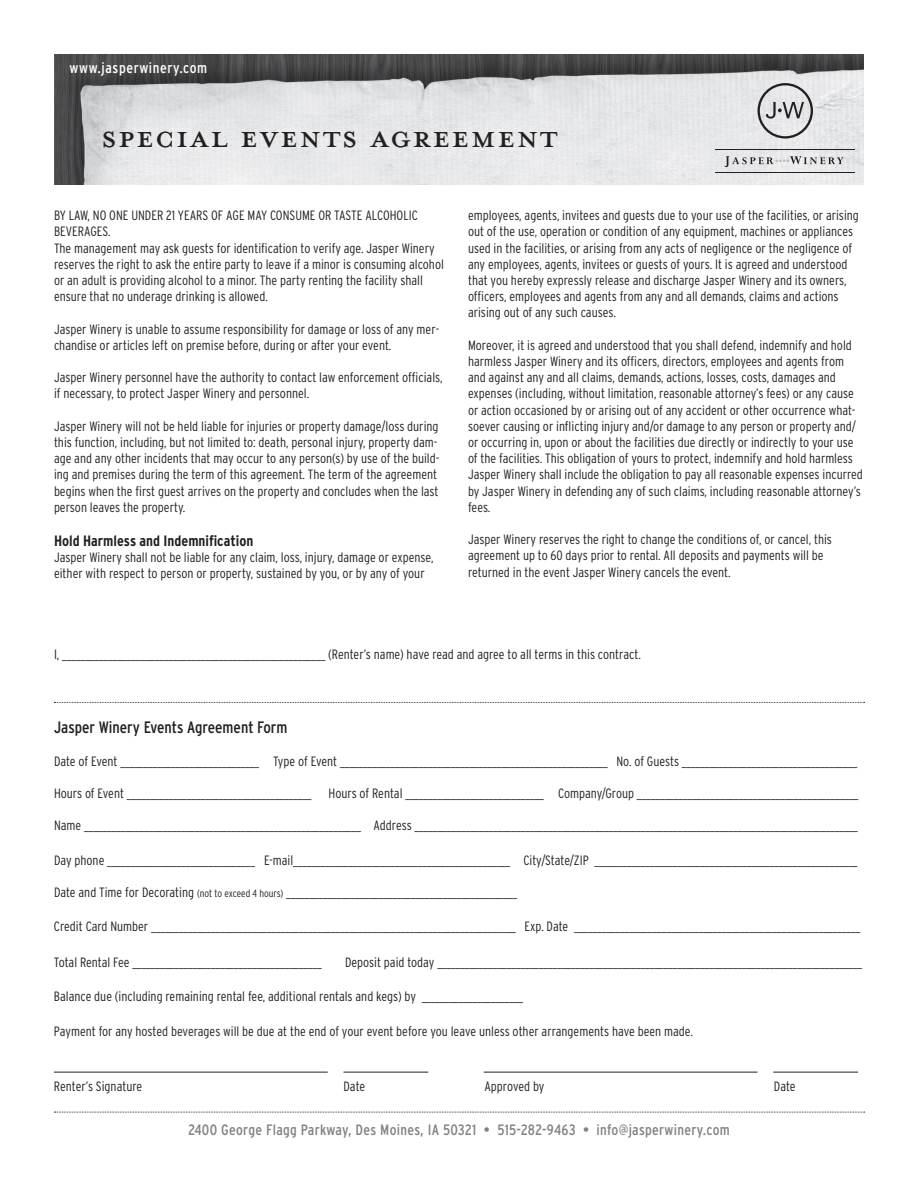
<style>
.page{position:relative;width:918px;height:1188px;background:#fff}
.page>*{position:absolute;margin:0;border:0;box-sizing:border-box;transform-origin:0 0}
.t1{font:45px "Mrs Eaves Petite Caps";letter-spacing:.02em;color:#231f20}
.t2{font:condensed 16.5px "Interstate";color:#231f20}
.t3{font:condensed 15px "Interstate";letter-spacing:.02em;color:#808285}
.t4{font:700 condensed 15px "Interstate";color:#231f20}
.t5{font:condensed 15px "Interstate";letter-spacing:.04em;color:#fff}
.t6{font:300 condensed 13.5px/16.2px "Interstate";color:#231f20}
.s1{font-size:10.5px}
</style>
<div class="page">
<img style="left:54px;top:54px;width:810px;height:130px">
<svg style="left:758px;top:83px;width:55px;height:56px;background:#c2c1c3"></svg>
<hr style="left:716px;top:149px;width:139px;height:1px;background:#231f20">
<hr style="left:716px;top:172px;width:139px;height:1px;background:#231f20">
<svg style="left:724px;top:156px;width:120px;height:11px"></svg>
<svg style="left:54px;top:1112px;width:811px;height:1px"></svg>
<svg style="left:54px;top:702px;width:811px;height:1px"></svg>
<hr style="left:54px;top:1072px;width:274px;height:1px;background:#231f20">
<hr style="left:484px;top:1072px;width:274px;height:1px;background:#231f20">
<hr style="left:344px;top:1072px;width:84px;height:1px;background:#231f20">
<hr style="left:773px;top:1072px;width:85px;height:1px;background:#231f20">
<p class="t5" style="left:70px;top:60px;width:139px">www.jasperwinery.com</p>
<h1 class="t1" style="left:101px;top:110px;width:458px">special events agreement</h1>
<p class="t6" style="left:54px;top:207px;width:391px">BY LAW, NO ONE UNDER 21 YEARS OF AGE MAY CONSUME OR TASTE ALCOHOLIC BEVERAGES.<br>The management may ask guests for identification to verify age. Jasper Winery reserves the right to ask the entire party to leave if a minor is consuming alcohol or an adult is providing alcohol to a minor. The party renting the facility shall ensure that no underage drinking is allowed.</p>
<p class="t6" style="left:54px;top:321px;width:387px">Jasper Winery is unable to assume responsibility for damage or loss of any mer&shy;chandise or articles left on premise before, during or after your event.</p>
<p class="t6" style="left:54px;top:369px;width:390px">Jasper Winery personnel have the authority to contact law enforcement officials, if necessary, to protect Jasper Winery and personnel.</p>
<p class="t6" style="left:54px;top:418px;width:387px">Jasper Winery will not be held liable for injuries or property damage/loss during this function, including, but not limited to: death, personal injury, property dam&shy;age and any other incidents that may occur to any person(s) by use of the build&shy;ing and premises during the term of this agreement. The term of the agreement begins when the first guest arrives on the property and concludes when the last person leaves the property.</p>
<p class="t4" style="left:54px;top:532px;width:201px">Hold Harmless and Indemnification</p>
<p class="t6" style="left:54px;top:549px;width:381px">Jasper Winery shall not be liable for any claim, loss, injury, damage or expense, either with respect to person or property, sustained by you, or by any of your</p>
<p class="t6" style="left:468px;top:207px;width:392px">employees, agents, invitees and guests due to your use of the facilities, or arising out of the use, operation or condition of any equipment, machines or appliances used in the facilities, or arising from any acts of negligence or the negligence of any employees, agents, invitees or guests of yours. It is agreed and understood that you hereby expressly release and discharge Jasper Winery and its owners, officers, employees and agents from any and all demands, claims and actions arising out of any such causes.</p>
<p class="t6" style="left:468px;top:337px;width:396px">Moreover, it is agreed and understood that you shall defend, indemnify and hold harmless Jasper Winery and its officers, directors, employees and agents from and against any and all claims, demands, actions, losses, costs, damages and expenses (including, without limitation, reasonable attorney’s fees) or any cause or action occasioned by or arising out of any accident or other occurrence what&shy;soever causing or inflicting injury and/or damage to any person or property and/ or occurring in, upon or about the facilities due directly or indirectly to your use of the facilities. This obligation of yours to protect, indemnify and hold harmless Jasper Winery shall include the obligation to pay all reasonable expenses incurred by Jasper Winery in defending any of such claims, including reasonable attorney’s fees.</p>
<p class="t6" style="left:468px;top:531px;width:366px">Jasper Winery reserves the right to change the conditions of, or cancel, this agreement up to 60 days prior to rental. All deposits and payments will be returned in the event Jasper Winery cancels the event.</p>
<p class="t6" style="left:54px;top:646px;width:588px">I, _________________________________________________________ (Renter’s name) have read and agree to all terms in this contract.</p>
<p class="t2" style="left:54px;top:718px;width:235px">Jasper Winery Events Agreement Form</p>
<p class="t6" style="left:54px;top:753px;width:805px">Date of Event ______________________________ Type of Event __________________________________________________________ No. of Guests ______________________________________</p>
<p class="t6" style="left:54px;top:785px;width:259px">Hours of Event ________________________________________</p>
<p class="t6" style="left:329px;top:785px;width:531px">Hours of Rental ______________________________ Company/Group ________________________________________________</p>
<p class="t6" style="left:54px;top:817px;width:805px">Name ____________________________________________________________ Address ________________________________________________________________________________________________</p>
<p class="t6" style="left:54px;top:852px;width:805px">Day phone ________________________________ E-mail_______________________________________________ City/State/ZIP _________________________________________________________</p>
<p class="t6" style="left:54px;top:884px;width:465px">Date and Time for Decorating <span class="s1">(not to exceed 4 hours)</span> __________________________________________________</p>
<p class="t6" style="left:54px;top:918px;width:808px">Credit Card Number _______________________________________________________________________________ Exp. Date ______________________________________________________________</p>
<p class="t6" style="left:54px;top:954px;width:269px">Total Rental Fee _________________________________________</p>
<p class="t6" style="left:345px;top:954px;width:519px">Deposit paid today ____________________________________________________________________________________________</p>
<p class="t6" style="left:54px;top:988px;width:471px">Balance due (including remaining rental fee, additional rentals and kegs) by ______________________</p>
<p class="t6" style="left:54px;top:1023px;width:640px">Payment for any hosted beverages will be due at the end of your event before you leave unless other arrangements have been made.</p>
<p class="t6" style="left:54px;top:1078px;width:90px">Renter’s Signature</p>
<p class="t6" style="left:343px;top:1078px;width:23px">Date</p>
<p class="t6" style="left:484px;top:1078px;width:62px">Approved by</p>
<p class="t6" style="left:774px;top:1078px;width:23px">Date</p>
<p class="t3" style="left:188px;top:1122px;width:543px">2400 George Flagg Parkway, Des Moines, IA 50321 • 515-282-9463 • info@jasperwinery.com</p>
</div>
